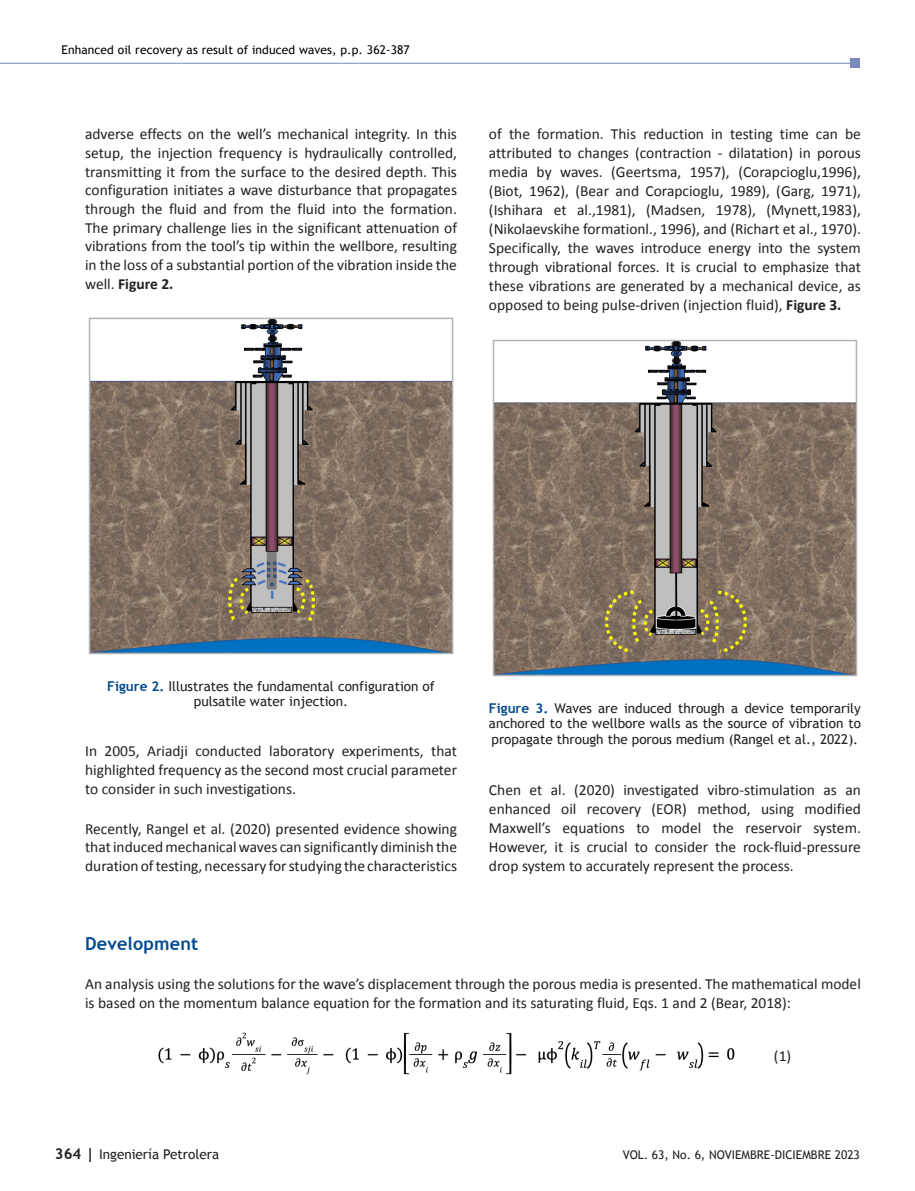
<style>
.page{position:relative;width:915px;height:1191px;background:#fff}
.page>*{position:absolute;margin:0;border:0;box-sizing:border-box;transform-origin:0 0}
.titulosCpoTexto{font:700 18px "Trebuchet MS";letter-spacing:.01em;color:#014990}
.cpoTxt{font:15.45px/18.6px "Calibri";color:#231f20;text-align:justify}
.pieDeImagen{font:13.5px/15.5px "Trebuchet MS";color:#231f20;text-align:center}
.t1{font:12px "Trebuchet MS";letter-spacing:.01em;color:#000}
.t2{font:12px "Trebuchet MS";color:#231f20}
.s1{font-weight:700}
.s2{font-weight:700;color:#014990}
.s3{font-weight:700;font-size:15px}
</style>
<div class="page">
<hr style="left:0;top:63px;width:854px;height:1px;background:#788bbc">
<div style="left:850px;top:59px;width:9px;height:9px;background:#788bbc"></div>
<img style="left:92px;top:321px;width:358px;height:330px">
<div style="left:89px;top:318px;width:364px;height:336px;border:2px solid #b2b3b7"></div>
<img style="left:495px;top:343px;width:358px;height:330px">
<div style="left:492px;top:340px;width:364px;height:336px;border:2px solid #b2b3b7"></div>
<img style="left:158px;top:1032px;width:576px;height:43px">
<p class="t1" style="left:61px;top:42px;width:349px">Enhanced oil recovery as result of induced waves, p.p. 362-387</p>
<p class="cpoTxt" style="left:85px;top:124px;width:373px">adverse effects on the well’s mechanical integrity. In this setup, the injection frequency is hydraulically controlled, transmitting it from the surface to the desired depth. This configuration initiates a wave disturbance that propagates through the fluid and from the fluid into the formation.<br>The primary challenge lies in the significant attenuation of vibrations from the tool’s tip within the wellbore, resulting in the loss of a substantial portion of the vibration inside the well. <span class="s1">Figure 2.</span></p>
<p class="cpoTxt" style="left:489px;top:124px;width:373px;line-height:19px">of the formation. This reduction in testing time can be attributed to changes (contraction - dilatation) in porous media by waves. (Geertsma, 1957), (Corapcioglu,1996), (Biot, 1962), (Bear and Corapcioglu, 1989), (Garg, 1971), (Ishihara et al.,1981), (Madsen, 1978), (Mynett,1983), (Nikolaevskihe formationl., 1996), and (Richart et al., 1970).<br>Specifically, the waves introduce energy into the system through vibrational forces. It is crucial to emphasize that these vibrations are generated by a mechanical device, as opposed to being pulse-driven (injection fluid), <span class="s1">Figure 3.</span></p>
<p class="pieDeImagen" style="left:107px;top:678px;width:329px"><span class="s2">Figure 2.</span> Illustrates the fundamental configuration of pulsatile water injection.</p>
<p class="cpoTxt" style="left:85px;top:741px;width:373px">In 2005, Ariadji conducted laboratory experiments, that highlighted frequency as the second most crucial parameter to consider in such investigations.</p>
<p class="cpoTxt" style="left:85px;top:818px;width:373px">Recently, Rangel et al. (2020) presented evidence showing that induced mechanical waves can significantly diminish the duration of testing, necessary for studying the characteristics</p>
<p class="pieDeImagen" style="left:489px;top:700px;width:373px;text-align:justify"><span class="s2">Figure 3.</span> Waves are induced through a device temporarily anchored to the wellbore walls as the source of vibration to propagate through the porous medium (Rangel et al., 2022).</p>
<p class="cpoTxt" style="left:489px;top:779px;width:373px;line-height:19px">Chen et al. (2020) investigated vibro-stimulation as an enhanced oil recovery (EOR) method, using modified Maxwell’s equations to model the reservoir system.<br>However, it is crucial to consider the rock-fluid-pressure drop system to accurately represent the process.</p>
<p class="titulosCpoTexto" style="left:85px;top:932px;width:115px">Development</p>
<p class="cpoTxt" style="left:85px;top:974px;width:777px">An analysis using the solutions for the wave’s displacement through the porous media is presented. The mathematical model is based on the momentum balance equation for the formation and its saturating fluid, Eqs. 1 and 2 (Bear, 2018):</p>
<p class="cpoTxt" style="left:773px;top:1045px;width:19px">(1)</p>
<p class="pieDeImagen" style="left:55px;top:1146px;width:166px"><span class="s3">364 |</span> Ingeniería Petrolera</p>
<p class="t2" style="left:622px;top:1147px;width:239px">VOL. 63, No. 6, NOVIEMBRE-DICIEMBRE 2023</p>
</div>
